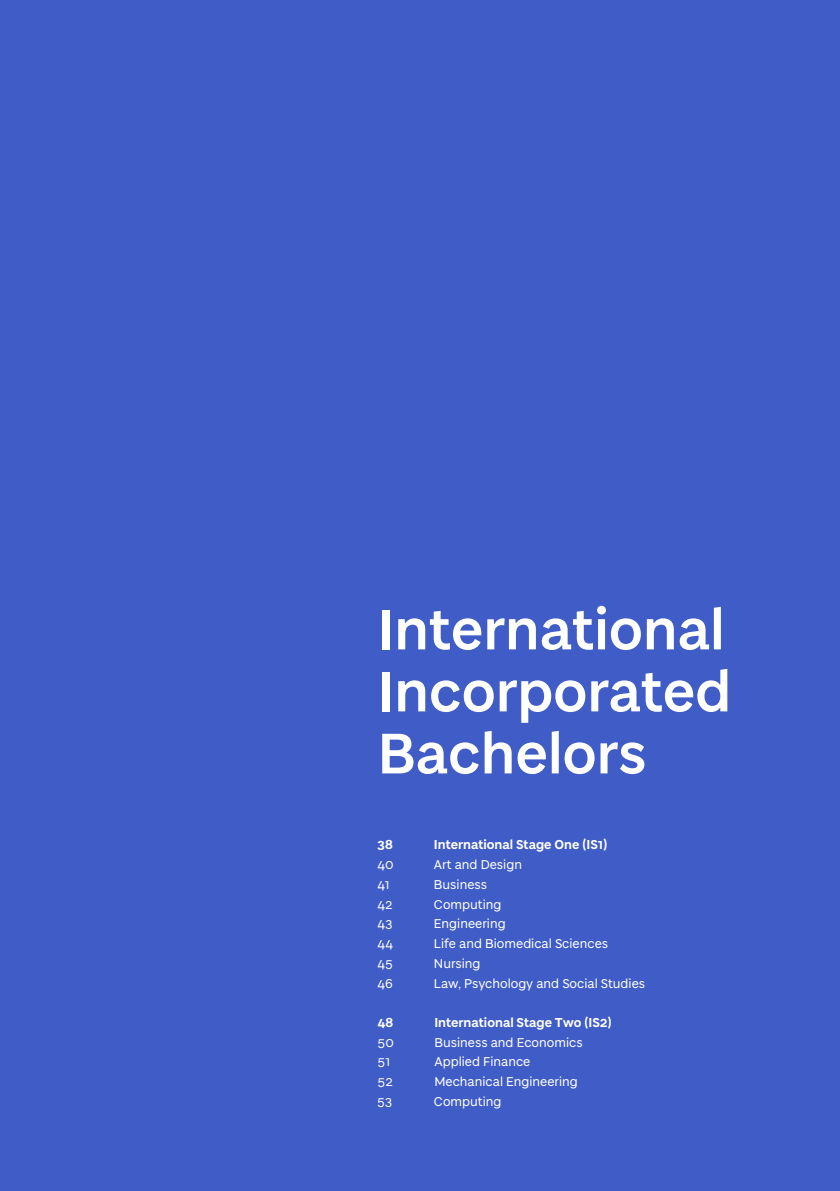
<style>
.page{position:relative;width:840px;height:1191px;background:#fff}
.page>*{position:absolute;margin:0;border:0;box-sizing:border-box;transform-origin:0 0}
.t1{font:600 62px/62px "Baxter Sans";color:#fff;text-align:justify}
.t2{font:14px "Baxter Sans";color:#fff}
.t3{font:700 14px "Baxter Sans";color:#fff}
</style>
<div class="page">
<div style="left:0;top:0;width:839px;height:1191px;background:#3f5cc7"></div>
<h1 class="t1" style="left:377px;top:595px;width:355px">International Incorporated Bachelors</h1>
<p class="t3" style="left:377px;top:834px;width:17px">38</p>
<p class="t3" style="left:433px;top:834px;width:175px">International Stage One (IS1)</p>
<p class="t2" style="left:377px;top:855px;width:18px">40</p>
<p class="t2" style="left:433px;top:855px;width:90px">Art and Design</p>
<p class="t2" style="left:377px;top:875px;width:14px">41</p>
<p class="t2" style="left:433px;top:875px;width:55px">Business</p>
<p class="t2" style="left:377px;top:895px;width:17px">42</p>
<p class="t2" style="left:433px;top:895px;width:69px">Computing</p>
<p class="t2" style="left:377px;top:914px;width:17px">43</p>
<p class="t2" style="left:433px;top:914px;width:73px">Engineering</p>
<p class="t2" style="left:377px;top:934px;width:17px">44</p>
<p class="t2" style="left:433px;top:934px;width:176px">Life and Biomedical Sciences</p>
<p class="t2" style="left:377px;top:954px;width:17px">45</p>
<p class="t2" style="left:433px;top:954px;width:48px">Nursing</p>
<p class="t2" style="left:377px;top:973px;width:17px">46</p>
<p class="t2" style="left:433px;top:973px;width:213px">Law, Psychology and Social Studies</p>
<p class="t3" style="left:377px;top:1012px;width:17px">48</p>
<p class="t3" style="left:434px;top:1012px;width:179px">International Stage Two (IS2)</p>
<p class="t2" style="left:377px;top:1033px;width:18px">50</p>
<p class="t2" style="left:434px;top:1033px;width:150px">Business and Economics</p>
<p class="t2" style="left:377px;top:1052px;width:14px">51</p>
<p class="t2" style="left:434px;top:1052px;width:97px">Applied Finance</p>
<p class="t2" style="left:377px;top:1072px;width:17px">52</p>
<p class="t2" style="left:434px;top:1072px;width:145px">Mechanical Engineering</p>
<p class="t2" style="left:377px;top:1092px;width:17px">53</p>
<p class="t2" style="left:433px;top:1092px;width:69px">Computing</p>
</div>
